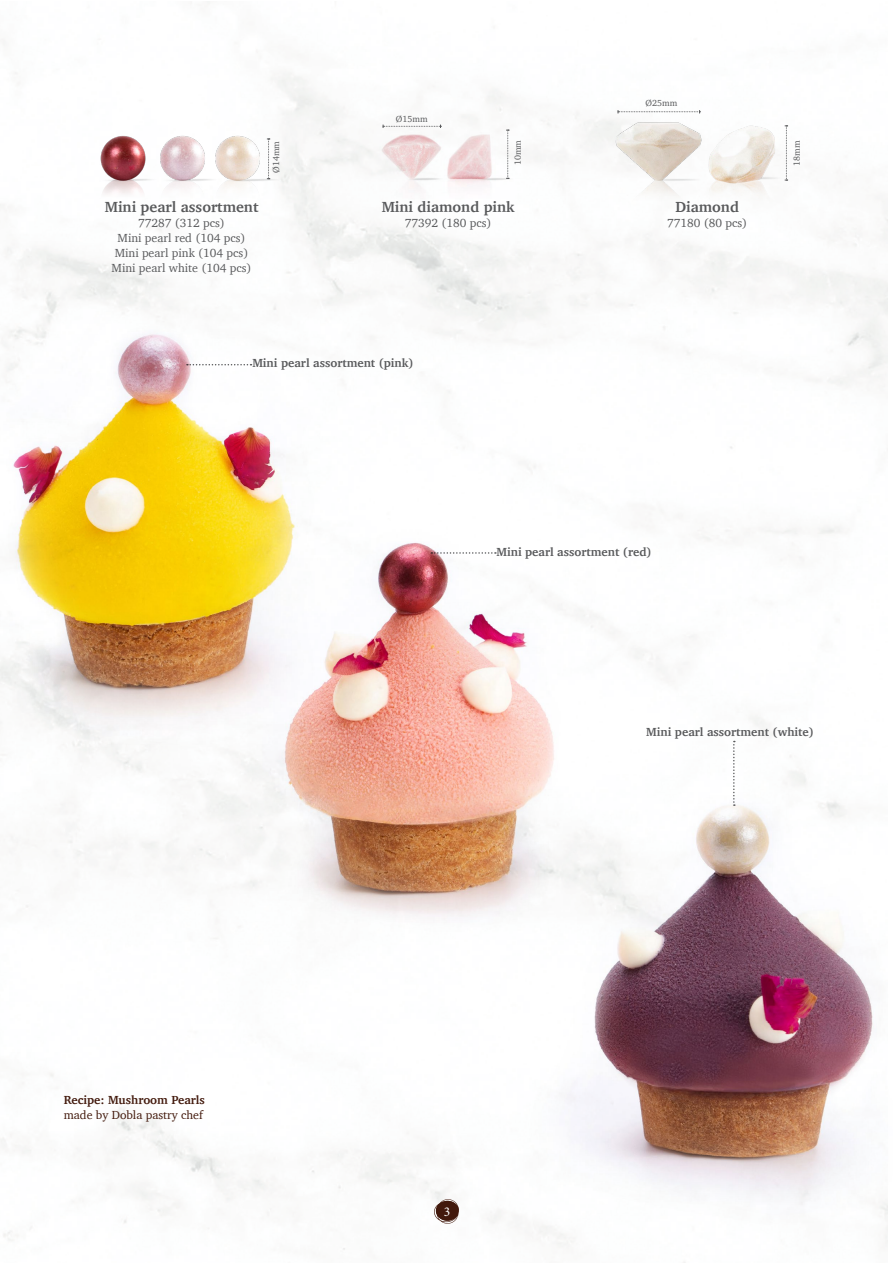
<style>
.page{position:relative;width:893px;height:1263px;background:#fff}
.page>*{position:absolute;margin:0;border:0;box-sizing:border-box;transform-origin:0 0}
.t1{font:700 15px "Charter";color:#58595b}
.t2{font:13.5px "Minion Pro";color:#fff}
.t3{font:12px "Charter";color:#58595b}
.t4{font:700 12px "Charter";color:#58595b}
.t5{font:700 12px "Charter";color:#42190c}
.t6{font:12px "Charter";color:#42190c}
.t7{font:9px "Charter";color:#58595b}
</style>
<div class="page">
<img style="left:98px;top:115px;width:186px;height:118px">
<img style="left:607px;top:121px;width:183px;height:85px">
<svg style="left:785px;top:125px;width:3px;height:56px"></svg>
<svg style="left:618px;top:110px;width:83px;height:3px"></svg>
<img style="left:364px;top:102px;width:168px;height:123px">
<svg style="left:506px;top:130px;width:3px;height:49px"></svg>
<svg style="left:383px;top:125px;width:58px;height:3px"></svg>
<svg style="left:434px;top:1199px;width:25px;height:25px"></svg>
<svg style="left:733px;top:741px;width:2px;height:13px"></svg>
<img style="left:0;top:282px;width:348px;height:510px">
<img style="left:247px;top:480px;width:348px;height:511px">
<img style="left:509px;top:754px;width:379px;height:509px">
<p class="t1" style="left:105px;top:194px;width:155px">Mini pearl assortment</p>
<p class="t3" style="left:138px;top:213px;width:88px">77287 (312 pcs)</p>
<p class="t3" style="left:118px;top:228px;width:129px">Mini pearl red (104 pcs)</p>
<p class="t3" style="left:115px;top:243px;width:135px">Mini pearl pink (104 pcs)</p>
<p class="t3" style="left:112px;top:258px;width:141px">Mini pearl white (104 pcs)</p>
<p class="t7" style="left:268px;top:173px;width:33px;rotate:-90deg">Ø14mm</p>
<p class="t7" style="left:396px;top:111px;width:33px">Ø15mm</p>
<p class="t7" style="left:510px;top:165px;width:27px;rotate:-90deg">10mm</p>
<p class="t1" style="left:382px;top:193px;width:134px">Mini diamond pink</p>
<p class="t3" style="left:405px;top:212px;width:88px">77392 (180 pcs)</p>
<p class="t4" style="left:252px;top:353px;width:163px">Mini pearl assortment (pink)</p>
<p class="t7" style="left:645px;top:95px;width:33px">Ø25mm</p>
<p class="t1" style="left:675px;top:194px;width:65px">Diamond</p>
<p class="t3" style="left:667px;top:212px;width:82px">77180 (80 pcs)</p>
<p class="t7" style="left:789px;top:166px;width:27px;rotate:-90deg">18mm</p>
<p class="t4" style="left:496px;top:541px;width:157px">Mini pearl assortment (red)</p>
<p class="t5" style="left:64px;top:1089px;width:143px">Recipe: Mushroom Pearls</p>
<p class="t6" style="left:64px;top:1104px;width:141px">made by Dobla pastry chef</p>
<p class="t2" style="left:444px;top:1202px;width:8px">3</p>
<p class="t4" style="left:646px;top:722px;width:169px">Mini pearl assortment (white)</p>
</div>
